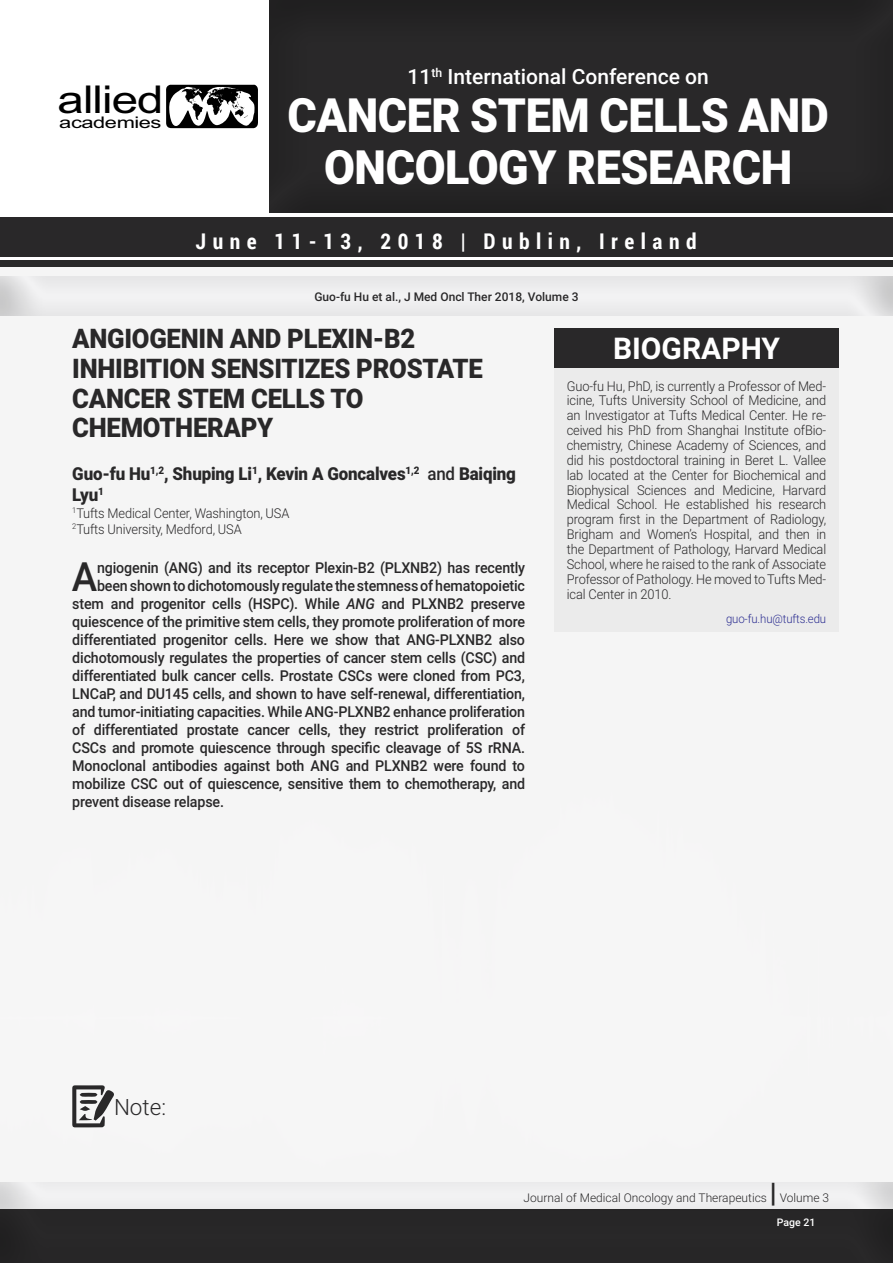
<style>
.page{position:relative;width:893px;height:1263px;background:#fff}
.page>*{position:absolute;margin:0;border:0;box-sizing:border-box;transform-origin:0 0}
.t1{font:900 47.25px/52.1px "Roboto";letter-spacing:-.01em;color:#fff;text-align:center;scale:.95 1}
.t2{font:500 40.35px "Roboto";color:#292829;scale:.95 1}
.t3{font:38.4px "Arial";letter-spacing:-.02em;color:#000;scale:1.24 1}
.t4{font:700 30px "Roboto";color:#fff}
.t5{font:900 27px/29.7px "Roboto";letter-spacing:-.01em;color:#292829;scale:.95 1}
.t6{font:900 27px "Roboto";letter-spacing:-.01em;color:#292829}
.t7{font:300 22.5px "Roboto";color:#292829}
.t8{font:700 21.6px "Roboto Condensed";letter-spacing:.3em;color:#fff}
.t9{font:500 21px "Roboto";color:#fff}
.t10{font:900 17.85px/21.5px "Roboto";letter-spacing:-.01em;color:#292829;scale:.95 1}
.t11{font:16.05px "Arial";letter-spacing:-.02em;color:#000;scale:1.36 1}
.t12{font:500 15px "Roboto";letter-spacing:-.01em;color:#292829;scale:.95 1}
.t13{font:300 13.5px/14.9px "Roboto";letter-spacing:-.01em;color:#292829;scale:.95 1}
.t14{font:300 12px "Roboto";color:#292829}
.t15{font:500 12px "Roboto";color:#292829}
.t16{font:300 12px "Roboto";letter-spacing:-.01em;color:#2e3092;scale:.95 1}
.t17{font:500 10.5px "Roboto";color:#fff}
.s1{font-weight:500}
.s2{font-style:italic}
</style>
<div class="page">
<div style="left:0;top:218px;width:893px;height:39px;background:#292829"></div>
<div style="left:0;top:260px;width:893px;height:7px;background:#292829"></div>
<svg style="left:166px;top:85px;width:91px;height:43px"></svg>
<div style="left:257px;top:0;width:636px;height:215px;background:#292829"></div>
<div style="left:0;top:1198px;width:893px;height:65px;background:#272627"></div>
<div style="left:0;top:1173px;width:893px;height:38px;background:#000;opacity:.5"></div>
<svg style="left:72px;top:1085px;width:42px;height:42px"></svg>
<div style="left:554px;top:328px;width:285px;height:303px;background:#ebebeb"></div>
<div style="left:0;top:267px;width:893px;height:51px;background:#eeeeef"></div>
<div style="left:554px;top:328px;width:285px;height:40px;background:#292829"></div>
<h3 class="t3" style="left:58px;top:74px;width:87px">allied</h3>
<p class="t11" style="left:59px;top:111px;width:77px">academies</p>
<h3 class="t9" style="left:408px;top:62px;width:303px">11<sup>th</sup> International Conference on</h3>
<h1 class="t1" style="left:288px;top:88px;width:571px">CANCER STEM CELLS AND<br>ONCOLOGY RESEARCH</h1>
<h3 class="t8" style="left:196px;top:226px;width:503px">June 11-13, 2018 | Dublin, Ireland</h3>
<p class="t15" style="left:314px;top:288px;width:266px">Guo-fu Hu et al., J Med Oncl Ther 2018, Volume 3</p>
<h3 class="t5" style="left:72px;top:323px;width:434px">ANGIOGENIN AND PLEXIN-B2<br>INHIBITION SENSITIZES PROSTATE<br>CANCER STEM CELLS TO<br>CHEMOTHERAPY</h3>
<p class="t10" style="left:72px;top:462px;width:469px">Guo-fu Hu<sup>1,2</sup>, Shuping Li<sup>1</sup>, Kevin A Goncalves<sup>1,2</sup> <span class="s1">and</span> Baiqing<br>Lyu<sup>1</sup></p>
<p class="t13" style="left:72px;top:504px;width:230px;line-height:16.2px"><sup>1</sup>Tufts Medical Center, Washington, USA<br><sup>2</sup>Tufts University, Medford, USA</p>
<h2 class="t2" style="left:72px;top:548px;width:28px">A</h2>
<p class="t12" style="left:97px;top:557px;width:452px">ngiogenin (ANG) and its receptor Plexin-B2 (PLXNB2) has recently</p>
<h3 class="t4" style="left:613px;top:327px;width:169px">BIOGRAPHY</h3>
<p class="t13" style="left:567px;top:378px;width:275px;text-align:justify">Guo-fu Hu, PhD, is currently a Professor of Med&shy;icine, Tufts University School of Medicine, and an Investigator at Tufts Medical Center. He re&shy;ceived his PhD from Shanghai Institute ofBio&shy;chemistry, Chinese Academy of Sciences, and did his postdoctoral training in Beret L. Vallee lab located at the Center for Biochemical and Biophysical Sciences and Medicine, Harvard Medical School. He established his research program first in the Department of Radiology, Brigham and Women’s Hospital, and then in the Department of Pathology, Harvard Medical School, where he raised to the rank of Associate Professor of Pathology. He moved to Tufts Med&shy;ical Center in 2010.</p>
<p class="t16" style="left:726px;top:610px;width:107px">guo-fu.hu@tufts.edu</p>
<p class="t12" style="left:97px;top:575px;width:452px">been shown to dichotomously regulate the stemness of hematopoietic</p>
<p class="t12" style="left:72px;top:593px;width:478px">stem and progenitor cells (HSPC). While <span class="s2">ANG</span> and PLXNB2 preserve</p>
<p class="t12" style="left:72px;top:611px;width:478px">quiescence of the primitive stem cells, they promote proliferation of more</p>
<p class="t12" style="left:72px;top:629px;width:478px">differentiated progenitor cells. Here we show that ANG-PLXNB2 also</p>
<p class="t12" style="left:72px;top:647px;width:478px">dichotomously regulates the properties of cancer stem cells (CSC) and</p>
<p class="t12" style="left:72px;top:665px;width:478px">differentiated bulk cancer cells. Prostate CSCs were cloned from PC3,</p>
<p class="t12" style="left:72px;top:683px;width:478px">LNCaP, and DU145 cells, and shown to have self-renewal, differentiation,</p>
<p class="t12" style="left:72px;top:701px;width:478px">and tumor-initiating capacities. While ANG-PLXNB2 enhance proliferation</p>
<p class="t12" style="left:72px;top:719px;width:478px">of differentiated prostate cancer cells, they restrict proliferation of</p>
<p class="t12" style="left:72px;top:737px;width:478px">CSCs and promote quiescence through specific cleavage of 5S rRNA.</p>
<p class="t12" style="left:72px;top:755px;width:478px">Monoclonal antibodies against both ANG and PLXNB2 were found to</p>
<p class="t12" style="left:72px;top:773px;width:478px">mobilize CSC out of quiescence, sensitive them to chemotherapy, and</p>
<p class="t12" style="left:72px;top:791px;width:161px">prevent disease relapse.</p>
<h3 class="t7" style="left:114px;top:1091px;width:54px">Note:</h3>
<p class="t14" style="left:523px;top:1189px;width:245px">Journal of Medical Oncology and Therapeutics</p>
<h3 class="t6" style="left:770px;top:1174px;width:8px">|</h3>
<p class="t14" style="left:780px;top:1189px;width:51px">Volume 3</p>
<p class="t17" style="left:777px;top:1215px;width:40px">Page 21</p>
</div>
